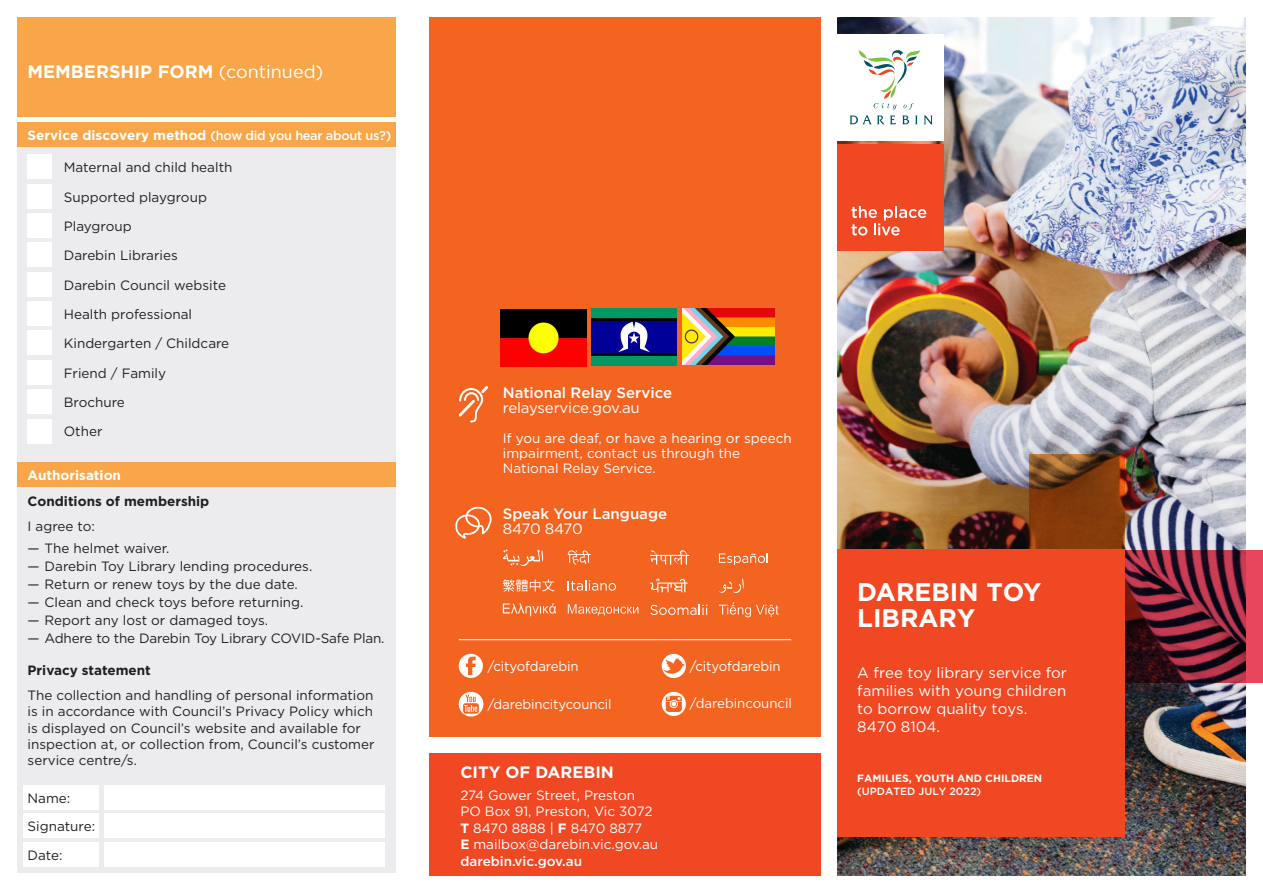
<style>
.page{position:relative;width:1263px;height:893px;background:#fff}
.page>*{position:absolute;margin:0;border:0;box-sizing:border-box;transform-origin:0 0}
.t1{font:700 25.5px/25.5px "Gotham";color:#fff}
.t2{font:700 18px "Gotham";color:#fff}
.t3{font:700 16.5px "Gotham";color:#fff}
.t4{font:15px/18px "Gotham";color:#fff}
.t5{font:500 15px "Gotham";color:#fff}
.t6{font:15px "Gotham";letter-spacing:-.03em;color:#fff}
.t7{font:13.5px/29.4px "Gotham";color:#231f20}
.t8{font:13.5px/16.5px "Gotham";color:#fff}
.t9{font:700 13.5px "Gotham";color:#231f20}
.t10{font:700 13.5px "Gotham";color:#fff}
.t11{font:500 12.75px "Gotham";letter-spacing:-.025em;color:#fff}
.t12{font:700 10.5px "Gotham";color:#fff}
.t13{font:500 10.5px "Gotham";color:#fff}
.s1{font-weight:400}
.s2{font-weight:700;font-size:13.5px}
.s3{font-weight:700}
.s4{font-weight:500}
</style>
<div class="page">
<div style="left:17px;top:122px;width:378px;height:751px;background:#ececee"></div>
<img style="left:838px;top:17px;width:408px;height:859px">
<svg style="left:1125px;top:550px;width:138px;height:133px;background:#712233"></svg>
<svg style="left:1029px;top:454px;width:96px;height:96px;background:#823e10"></svg>
<div style="left:838px;top:34px;width:106px;height:106px;background:#fff"></div>
<svg style="left:850px;top:50px;width:83px;height:75px"></svg>
<div style="left:838px;top:144px;width:106px;height:106px;background:#f04822"></div>
<svg style="left:851px;top:206px;width:75px;height:30px"></svg>
<div style="left:838px;top:550px;width:287px;height:287px;background:#f04822"></div>
<div style="left:429px;top:17px;width:392px;height:720px;background:#f36421"></div>
<div style="left:429px;top:753px;width:392px;height:123px;background:#f04822"></div>
<hr style="left:459px;top:639px;width:332px;height:1px;background:#fff">
<div style="left:17px;top:17px;width:378px;height:100px;background:#f9a64a"></div>
<div style="left:17px;top:122px;width:378px;height:24px;background:#f9a64a"></div>
<div style="left:17px;top:463px;width:378px;height:24px;background:#f9a64a"></div>
<div style="left:23px;top:785px;width:76px;height:24px;background:#fff"></div>
<div style="left:23px;top:814px;width:76px;height:24px;background:#fff"></div>
<div style="left:23px;top:842px;width:76px;height:24px;background:#fff"></div>
<div style="left:104px;top:842px;width:281px;height:24px;background:#fff"></div>
<div style="left:104px;top:814px;width:281px;height:24px;background:#fff"></div>
<div style="left:104px;top:785px;width:281px;height:24px;background:#fff"></div>
<div style="left:459px;top:654px;width:24px;height:24px;background:#fff;border-radius:50%"></div>
<svg style="left:466px;top:657px;width:10px;height:18px"></svg>
<svg style="left:662px;top:692px;width:24px;height:24px"></svg>
<svg style="left:666px;top:696px;width:16px;height:16px"></svg>
<div style="left:662px;top:654px;width:24px;height:24px;background:#fff;border-radius:50%"></div>
<svg style="left:663px;top:658px;width:22px;height:19px"></svg>
<div style="left:459px;top:692px;width:24px;height:24px;background:#fff;border-radius:50%"></div>
<svg style="left:463px;top:695px;width:16px;height:19px"></svg>
<svg style="left:459px;top:386px;width:29px;height:36px"></svg>
<svg style="left:455px;top:506px;width:37px;height:33px"></svg>
<svg style="left:503px;top:549px;width:40px;height:17px"></svg>
<svg style="left:503px;top:579px;width:51px;height:13px"></svg>
<svg style="left:503px;top:603px;width:53px;height:13px"></svg>
<svg style="left:568px;top:550px;width:23px;height:15px"></svg>
<svg style="left:568px;top:580px;width:48px;height:11px"></svg>
<svg style="left:568px;top:604px;width:70px;height:11px"></svg>
<svg style="left:650px;top:605px;width:57px;height:10px"></svg>
<svg style="left:719px;top:602px;width:60px;height:15px"></svg>
<svg style="left:719px;top:553px;width:49px;height:12px"></svg>
<svg style="left:719px;top:578px;width:25px;height:15px"></svg>
<svg style="left:650px;top:550px;width:39px;height:15px"></svg>
<svg style="left:650px;top:579px;width:37px;height:13px"></svg>
<div style="left:28px;top:155px;width:24px;height:24px;background:#fff"></div>
<div style="left:28px;top:184px;width:24px;height:24px;background:#fff"></div>
<div style="left:28px;top:214px;width:24px;height:24px;background:#fff"></div>
<div style="left:28px;top:243px;width:24px;height:24px;background:#fff"></div>
<div style="left:28px;top:272px;width:24px;height:24px;background:#fff"></div>
<div style="left:28px;top:302px;width:24px;height:24px;background:#fff"></div>
<div style="left:28px;top:331px;width:24px;height:24px;background:#fff"></div>
<div style="left:28px;top:360px;width:24px;height:24px;background:#fff"></div>
<div style="left:28px;top:390px;width:24px;height:24px;background:#fff"></div>
<div style="left:28px;top:419px;width:24px;height:24px;background:#fff"></div>
<img style="left:500px;top:310px;width:86px;height:57px">
<img style="left:592px;top:309px;width:85px;height:56px">
<img style="left:682px;top:309px;width:93px;height:56px">
<h2 class="t2" style="left:28px;top:60px;width:297px">MEMBERSHIP FORM <span class="s1">(continued)</span></h2>
<p class="t11" style="left:28px;top:127px;width:365px"><span class="s2">Service discovery method</span> (how did you hear about us?)</p>
<p class="t7" style="left:64px;top:153px;width:170px">Maternal and child health<br>Supported playgroup<br>Playgroup<br>Darebin Libraries<br>Darebin Council website<br>Health professional<br>Kindergarten / Childcare<br>Friend / Family<br>Brochure<br>Other</p>
<p class="t10" style="left:28px;top:467px;width:95px">Authorisation</p>
<p class="t9" style="left:28px;top:492px;width:183px">Conditions of membership</p>
<p class="t7" style="left:28px;top:511px;width:69px">I agree to:</p>
<p class="t7" style="left:28px;top:533px;width:143px">— The helmet waiver.</p>
<p class="t7" style="left:28px;top:551px;width:286px">— Darebin Toy Library lending procedures.</p>
<p class="t7" style="left:28px;top:569px;width:272px">— Return or renew toys by the due date.</p>
<p class="t7" style="left:28px;top:587px;width:277px">— Clean and check toys before returning.</p>
<p class="t7" style="left:28px;top:605px;width:242px">— Report any lost or damaged toys.</p>
<p class="t7" style="left:28px;top:623px;width:358px">— Adhere to the Darebin Toy Library COVID-Safe Plan.</p>
<p class="t9" style="left:28px;top:662px;width:125px">Privacy statement</p>
<p class="t7" style="left:28px;top:687px;width:348px;line-height:16.2px">The collection and handling of personal information is in accordance with Council’s Privacy Policy which is displayed on Council’s website and available for inspection at, or collection from, Council’s customer service centre/s.</p>
<p class="t7" style="left:28px;top:784px;width:69px;line-height:28.3px">Name:<br>Signature:<br>Date:</p>
<p class="t5" style="left:503px;top:383px;width:171px">National Relay Service</p>
<p class="t4" style="left:503px;top:398px;width:138px">relayservice.gov.au</p>
<p class="t8" style="left:503px;top:430px;width:291px;line-height:15px">If you are deaf, or have a hearing or speech impairment, contact us through the<br>National Relay Service.</p>
<p class="t5" style="left:503px;top:504px;width:166px">Speak Your Language</p>
<p class="t6" style="left:503px;top:519px;width:81px">8470 8470</p>
<p class="t8" style="left:488px;top:657px;width:92px">/cityofdarebin</p>
<p class="t8" style="left:690px;top:657px;width:92px">/cityofdarebin</p>
<p class="t8" style="left:488px;top:695px;width:125px">/darebincitycouncil</p>
<p class="t8" style="left:690px;top:695px;width:104px">/darebincouncil</p>
<p class="t3" style="left:460px;top:761px;width:155px">CITY OF DAREBIN</p>
<p class="t8" style="left:460px;top:786px;width:199px">274 Gower Street, Preston<br>PO Box 91, Preston, Vic 3072<br><span class="s3">T</span> 8470 8888 | <span class="s3">F</span> 8470 8877<br><span class="s3">E</span> mailbox@darebin.vic.gov.au <span class="s4">darebin.vic.gov.au</span></p>
<h1 class="t1" style="left:857px;top:579px;width:186px">DAREBIN TOY<br>LIBRARY</h1>
<p class="t4" style="left:857px;top:663px;width:211px">A free toy library service for families with young children to borrow quality toys.<br>8470 8104.</p>
<p class="t12" style="left:857px;top:771px;width:186px">FAMILIES, YOUTH AND CHILDREN</p>
<p class="t13" style="left:857px;top:784px;width:125px">(UPDATED JULY 2022)</p>
</div>
